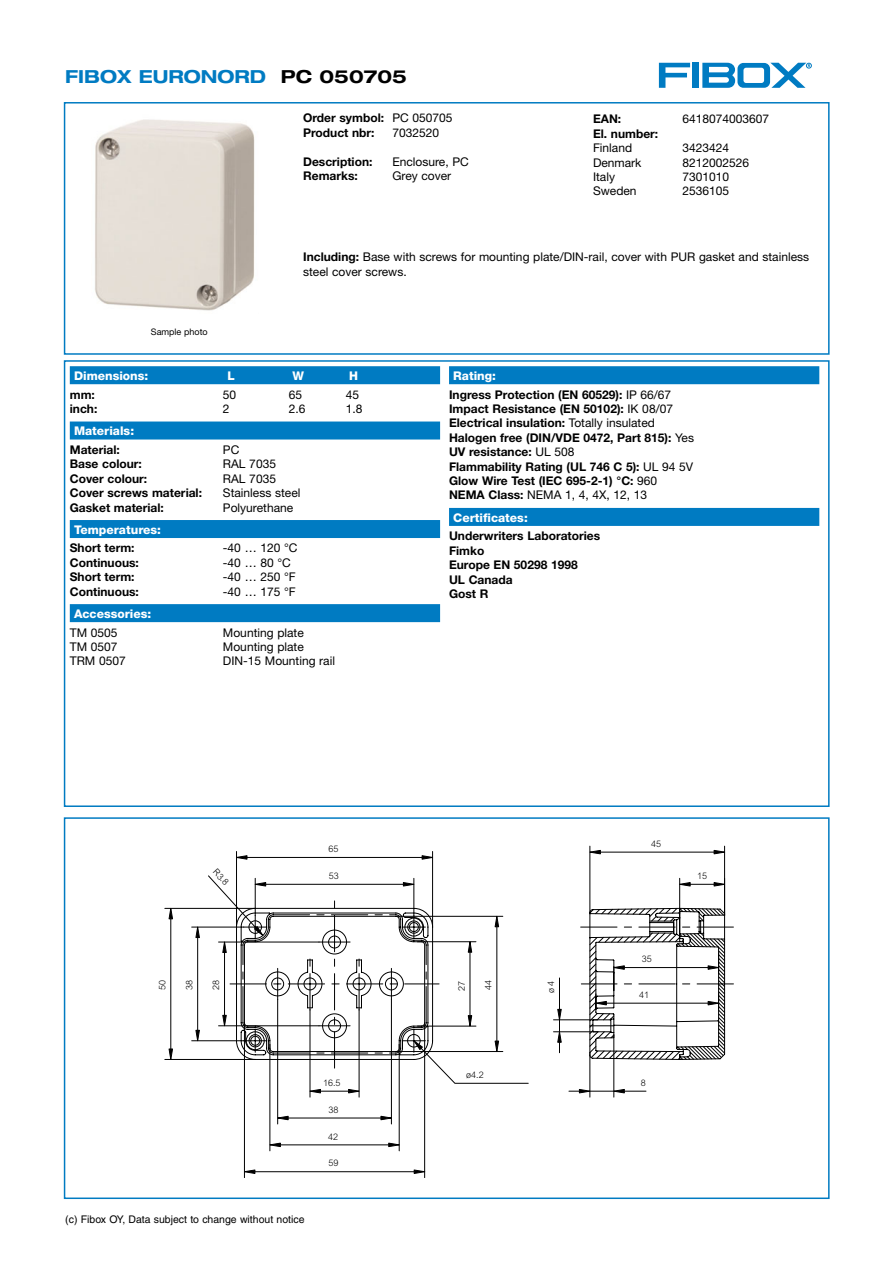
<style>
.page{position:relative;width:893px;height:1263px;background:#fff}
.page>*{position:absolute;margin:0;border:0;box-sizing:border-box;transform-origin:0 0}
.t1{font:700 expanded 18px "Helvetica Neue";color:#007bc2}
.t2{font:700 12px/14.4px "Helvetica Neue";color:#000}
.t3{font:12px/14.4px "Helvetica Neue";color:#000}
.t4{font:800 12px "Helvetica Neue";color:#fff}
.t5{font:10.5px "Helvetica";color:#000}
.t6{font:300 9px "Arial";color:#000}
.t7{font:9px "Helvetica Neue";color:#000}
.s1{color:#000}
.s2{font-weight:400}
.s3{font-weight:700}
.s4{font-weight:800;color:#fff}
</style>
<div class="page">
<div style="left:64px;top:102px;width:765px;height:253px;border:2px solid #007bc2"></div>
<div style="left:692px;top:63px;width:7px;height:25px;background:#007bc2"></div>
<svg style="left:659px;top:63px;width:31px;height:25px"></svg>
<svg style="left:770px;top:63px;width:41px;height:25px"></svg>
<div style="left:737px;top:63px;width:33px;height:25px;background:#007bc2;border-radius:6px"></div>
<div style="left:743px;top:68px;width:21px;height:15px;background:#fff;border-radius:3px"></div>
<svg style="left:702px;top:63px;width:33px;height:25px"></svg>
<div style="left:70px;top:366px;width:370px;height:18px;background:#007bc2"></div>
<div style="left:70px;top:422px;width:370px;height:18px;background:#007bc2"></div>
<div style="left:70px;top:520px;width:370px;height:18px;background:#007bc2"></div>
<div style="left:70px;top:604px;width:370px;height:18px;background:#007bc2"></div>
<div style="left:449px;top:366px;width:370px;height:18px;background:#007bc2"></div>
<div style="left:449px;top:508px;width:370px;height:18px;background:#007bc2"></div>
<div style="left:64px;top:360px;width:765px;height:447px;border:2px solid #007bc2"></div>
<svg style="left:568px;top:850px;width:158px;height:248px"></svg>
<svg style="left:568px;top:878px;width:30px;height:21px"></svg>
<svg style="left:169px;top:851px;width:359px;height:327px"></svg>
<svg style="left:229px;top:899px;width:504px;height:170px"></svg>
<svg style="left:683px;top:908px;width:42px;height:152px"></svg>
<svg style="left:236px;top:908px;width:447px;height:152px"></svg>
<div style="left:64px;top:817px;width:765px;height:382px;border:2px solid #007bc2"></div>
<img style="left:95px;top:119px;width:160px;height:192px">
<h1 class="t1" style="left:65px;top:70px;width:343px">FIBOX EURONORD <span class="s1">PC 050705</span></h1>
<p class="t2" style="left:303px;top:112px;width:151px">Order symbol: <span class="s2">PC 050705<br></span>Product nbr:</p>
<p class="t3" style="left:392px;top:127px;width:48px">7032520</p>
<p class="t2" style="left:303px;top:155px;width:71px">Description:</p>
<p class="t3" style="left:392px;top:155px;width:78px">Enclosure, PC</p>
<p class="t2" style="left:303px;top:170px;width:56px">Remarks:</p>
<p class="t3" style="left:392px;top:170px;width:60px">Grey cover</p>
<p class="t2" style="left:593px;top:113px;width:30px">EAN:</p>
<p class="t3" style="left:682px;top:113px;width:88px">6418074003607</p>
<p class="t2" style="left:593px;top:127px;width:67px">El. number:</p>
<p class="t3" style="left:593px;top:142px;width:41px">Finland</p>
<p class="t3" style="left:682px;top:142px;width:48px">3423424</p>
<p class="t3" style="left:593px;top:156px;width:50px">Denmark</p>
<p class="t3" style="left:682px;top:156px;width:68px">8212002526</p>
<p class="t3" style="left:593px;top:171px;width:23px">Italy</p>
<p class="t3" style="left:682px;top:171px;width:48px">7301010</p>
<p class="t3" style="left:593px;top:185px;width:45px">Sweden</p>
<p class="t3" style="left:682px;top:185px;width:48px">2536105</p>
<p class="t7" style="left:151px;top:329px;width:58px">Sample photo</p>
<p class="t3" style="left:303px;top:251px;width:507px"><span class="s3">Including:</span> Base with screws for mounting plate/DIN-rail, cover with PUR gasket and stainless steel cover screws.</p>
<p class="t4" style="left:74px;top:371px;width:76px">Dimensions:</p>
<p class="t4" style="left:227px;top:371px;width:9px">L</p>
<p class="t4" style="left:292px;top:371px;width:13px">W</p>
<p class="t4" style="left:349px;top:371px;width:10px">H</p>
<p class="t2" style="left:70px;top:388px;width:27px">mm:</p>
<p class="t3" style="left:223px;top:388px;width:15px">50</p>
<p class="t3" style="left:289px;top:388px;width:15px">65</p>
<p class="t3" style="left:346px;top:388px;width:15px">45</p>
<p class="t2" style="left:70px;top:403px;width:29px">inch:</p>
<p class="t3" style="left:223px;top:403px;width:8px">2</p>
<p class="t3" style="left:289px;top:403px;width:18px">2.6</p>
<p class="t3" style="left:346px;top:403px;width:18px">1.8</p>
<p class="t4" style="left:74px;top:427px;width:62px">Materials:</p>
<p class="t2" style="left:70px;top:444px;width:51px">Material:</p>
<p class="t3" style="left:223px;top:444px;width:18px">PC</p>
<p class="t2" style="left:70px;top:458px;width:74px">Base colour:</p>
<p class="t3" style="left:223px;top:458px;width:55px">RAL 7035</p>
<p class="t2" style="left:70px;top:472px;width:79px">Cover colour:</p>
<p class="t3" style="left:223px;top:472px;width:55px">RAL 7035</p>
<p class="t2" style="left:70px;top:487px;width:134px">Cover screws material:</p>
<p class="t3" style="left:223px;top:487px;width:79px">Stainless steel</p>
<p class="t2" style="left:70px;top:501px;width:96px">Gasket material:</p>
<p class="t3" style="left:223px;top:501px;width:72px">Polyurethane</p>
<p class="t4" style="left:74px;top:525px;width:88px">Temperatures:</p>
<p class="t2" style="left:70px;top:542px;width:66px">Short term:</p>
<p class="t3" style="left:223px;top:542px;width:76px">-40 … 120 °C</p>
<p class="t2" style="left:70px;top:556px;width:71px">Continuous:</p>
<p class="t3" style="left:223px;top:557px;width:69px">-40 … 80 °C</p>
<p class="t2" style="left:70px;top:571px;width:66px">Short term:</p>
<p class="t3" style="left:223px;top:571px;width:74px">-40 … 250 °F</p>
<p class="t2" style="left:70px;top:585px;width:71px">Continuous:</p>
<p class="t3" style="left:223px;top:585px;width:74px">-40 … 175 °F</p>
<p class="t4" style="left:74px;top:609px;width:79px">Accessories:</p>
<p class="t3" style="left:70px;top:626px;width:49px">TM 0505</p>
<p class="t3" style="left:223px;top:626px;width:82px">Mounting plate</p>
<p class="t3" style="left:70px;top:641px;width:49px">TM 0507</p>
<p class="t3" style="left:223px;top:641px;width:82px">Mounting plate</p>
<p class="t3" style="left:70px;top:655px;width:57px">TRM 0507</p>
<p class="t3" style="left:223px;top:655px;width:114px">DIN-15 Mounting rail</p>
<p class="t2" style="left:449px;top:367px;width:224px;line-height:18.6px;text-indent:4px"><span class="s4">Rating:<br></span>Ingress Protection (EN 60529): <span class="s2">IP 66/67</span></p>
<p class="t2" style="left:449px;top:403px;width:246px">Impact Resistance (EN 50102): <span class="s2">IK 08/07<br></span>Electrical insulation: <span class="s2">Totally insulated </span>Halogen free (DIN/VDE 0472, Part 815): <span class="s2">Yes </span>UV resistance: <span class="s2">UL 508<br></span>Flammability Rating (UL 746 C 5): <span class="s2">UL 94 5V </span>Glow Wire Test (IEC 695-2-1) °C: <span class="s2">960<br></span>NEMA Class: <span class="s2">NEMA 1, 4, 4X, 12, 13</span></p>
<p class="t4" style="left:453px;top:513px;width:76px">Certificates:</p>
<p class="t2" style="left:449px;top:530px;width:153px">Underwriters Laboratories<br>Fimko<br>Europe EN 50298 1998<br>UL Canada<br>Gost R</p>
<p class="t6" style="left:328px;top:844px;width:12px">65</p>
<p class="t6" style="left:651px;top:839px;width:12px">45</p>
<p class="t6" style="left:218px;top:867px;width:20px;rotate:48deg">R3.8</p>
<p class="t6" style="left:329px;top:871px;width:12px">53</p>
<p class="t6" style="left:697px;top:871px;width:12px">15</p>
<p class="t6" style="left:157px;top:990px;width:12px;rotate:-90deg">50</p>
<p class="t6" style="left:184px;top:990px;width:12px;rotate:-90deg">38</p>
<p class="t6" style="left:211px;top:990px;width:12px;rotate:-90deg">28</p>
<p class="t6" style="left:456px;top:991px;width:12px;rotate:-90deg">27</p>
<p class="t6" style="left:483px;top:990px;width:12px;rotate:-90deg">44</p>
<p class="t5" style="left:65px;top:1215px;width:241px">(c) Fibox OY, Data subject to change without notice</p>
<p class="t6" style="left:323px;top:1078px;width:19px">16.5</p>
<p class="t6" style="left:328px;top:1105px;width:12px">38</p>
<p class="t6" style="left:328px;top:1131px;width:12px">42</p>
<p class="t6" style="left:328px;top:1158px;width:12px">59</p>
<p class="t6" style="left:466px;top:1070px;width:19px">ø4.2</p>
<p class="t6" style="left:546px;top:993px;width:13px;rotate:-90deg">ø4</p>
<p class="t6" style="left:641px;top:954px;width:12px">35</p>
<p class="t6" style="left:639px;top:990px;width:12px">41</p>
<p class="t6" style="left:640px;top:1078px;width:7px">8</p>
</div>
